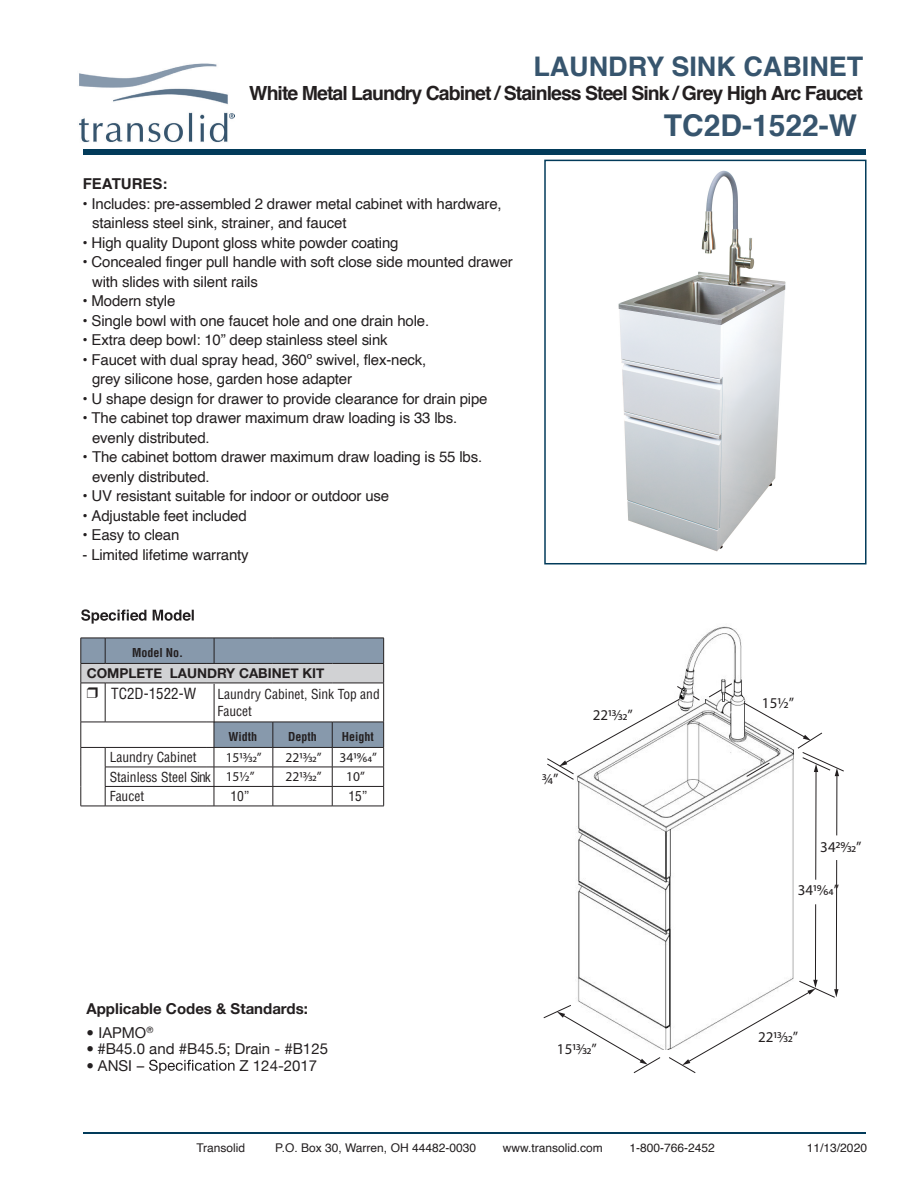
<style>
.page{position:relative;width:918px;height:1188px;background:#fff}
.page>*{position:absolute;margin:0;border:0;box-sizing:border-box;transform-origin:0 0}
.t1{font:700 30px "Helvetica";color:#37556e}
.t2{font:700 27px "Helvetica";color:#37556e}
.t3{font:700 19.5px "Helvetica";letter-spacing:-.05em;color:#231f20}
.t4{font:15px/19.5px "Helvetica";letter-spacing:-.01em;color:#231f20}
.t5{font:15px "Helvetica Neue";color:#231f20}
.t6{font:15px "Myriad Pro";color:#231f20}
.t7{font:700 15px "Helvetica Neue";color:#231f20}
.t8{font:condensed 15px "Helvetica";color:#231f20}
.t9{font:700 15px "Helvetica";color:#231f20}
.t10{font:condensed 13.5px/16.5px "Helvetica";color:#231f20}
.t11{font:13.5px/18.9px "Myriad Pro";color:#231f20}
.t12{font:700 13.5px "Helvetica Neue";color:#231f20}
.t13{font:12px "Helvetica";color:#231f20}
.t14{font:700 condensed 12px "Helvetica";color:#231f20}
.s1{font-weight:700;font-stretch:condensed}
</style>
<div class="page">
<svg style="left:149px;top:1060px;width:86px;height:14px"></svg>
<img style="left:79px;top:63px;width:156px;height:87px">
<svg style="left:81px;top:638px;width:303px;height:169px"></svg>
<hr style="left:105px;top:786px;width:102px;height:1px;background:#231f20">
<div style="left:83px;top:150px;width:783px;height:5px;background:#023b5a"></div>
<hr style="left:83px;top:1132px;width:783px;height:2px;background:#023b5a">
<svg style="left:81px;top:609px;width:113px;height:15px"></svg>
<img style="left:683px;top:626px;width:59px;height:57px">
<svg style="left:543px;top:683px;width:301px;height:390px"></svg>
<svg style="left:618px;top:170px;width:168px;height:382px"></svg>
<div style="left:544px;top:160px;width:323px;height:404px;border:2px solid #023b5a"></div>
<p class="t9" style="left:83px;top:172px;width:86px">FEATURES:</p>
<h2 class="t2" style="left:533px;top:45px;width:332px">LAUNDRY SINK CABINET</h2>
<h1 class="t1" style="left:664px;top:101px;width:195px">TC2D-1522-W</h1>
<h3 class="t3" style="left:249px;top:77px;width:615px">White Metal Laundry Cabinet / Stainless Steel Sink / Grey High Arc Faucet</h3>
<p class="t4" style="left:92px;top:194px;width:411px;text-indent:-10px">• Includes: pre-assembled 2 drawer metal cabinet with hardware, stainless steel sink, strainer, and faucet</p>
<p class="t4" style="left:83px;top:233px;width:318px">• High quality Dupont gloss white powder coating</p>
<p class="t4" style="left:92px;top:253px;width:422px;text-indent:-10px">• Concealed finger pull handle with soft close side mounted drawer with slides with silent rails</p>
<p class="t4" style="left:83px;top:292px;width:94px">• Modern style</p>
<p class="t4" style="left:83px;top:311px;width:348px">• Single bowl with one faucet hole and one drain hole.</p>
<p class="t4" style="left:83px;top:331px;width:307px">• Extra deep bowl: 10” deep stainless steel sink</p>
<p class="t4" style="left:92px;top:350px;width:336px;text-indent:-10px">• Faucet with dual spray head, 360º swivel, flex-neck, grey silicone hose, garden hose adapter</p>
<p class="t4" style="left:83px;top:389px;width:407px">• U shape design for drawer to provide clearance for drain pipe</p>
<p class="t4" style="left:92px;top:409px;width:367px;text-indent:-10px">• The cabinet top drawer maximum draw loading is 33 lbs. evenly distributed.</p>
<p class="t4" style="left:92px;top:448px;width:392px;text-indent:-10px">• The cabinet bottom drawer maximum draw loading is 55 lbs. evenly distributed.</p>
<p class="t4" style="left:83px;top:487px;width:308px">• UV resistant suitable for indoor or outdoor use</p>
<p class="t4" style="left:83px;top:506px;width:166px">• Adjustable feet included</p>
<p class="t4" style="left:83px;top:526px;width:98px">• Easy to clean</p>
<p class="t4" style="left:83px;top:545px;width:168px">- Limited lifetime warranty</p>
<p class="t14" style="left:132px;top:645px;width:52px">Model No.</p>
<p class="t12" style="left:87px;top:663px;width:239px">COMPLETE LAUNDRY CABINET KIT</p>
<p class="t8" style="left:87px;top:685px;width:111px">❒ TC2D-1522-W</p>
<p class="t10" style="left:217px;top:686px;width:164px">Laundry Cabinet, Sink Top and<br>Faucet</p>
<p class="t14" style="left:229px;top:729px;width:30px">Width</p>
<p class="t14" style="left:288px;top:729px;width:30px">Depth</p>
<p class="t14" style="left:342px;top:729px;width:34px">Height</p>
<p class="t10" style="left:110px;top:749px;width:88px">Laundry Cabinet</p>
<p class="t11" style="left:226px;top:748px;width:37px">1513⁄32”<br>15½”</p>
<p class="t11" style="left:286px;top:748px;width:37px;line-height:18.5px">2213⁄32”<br>2213⁄32”</p>
<p class="t11" style="left:340px;top:748px;width:39px">3419⁄64”</p>
<p class="t11" style="left:346px;top:767px;width:20px">10”</p>
<p class="t10" style="left:110px;top:767px;width:103px;line-height:19.5px">Stainless Steel Sink<br>Faucet</p>
<p class="t10" style="left:231px;top:788px;width:20px">10”</p>
<p class="t10" style="left:349px;top:788px;width:20px">15”</p>
<p class="t6" style="left:542px;top:770px;width:18px">¾”</p>
<p class="t6" style="left:593px;top:706px;width:41px">2213⁄32”</p>
<p class="t7" style="left:87px;top:997px;width:223px">Applicable Codes &amp; Standards:</p>
<p class="t5" style="left:87px;top:1021px;width:68px"><span class="s1">•</span> IAPMO<sup>®</sup></p>
<p class="t5" style="left:87px;top:1038px;width:243px"><span class="s1">•</span> #B45.0 and #B45.5; Drain - #B125</p>
<p class="t5" style="left:87px;top:1054px;width:59px"><span class="s1">•</span> ANSI –</p>
<p class="t5" style="left:240px;top:1054px;width:79px">Z 124-2017</p>
<p class="t6" style="left:557px;top:1040px;width:41px">1513⁄32”</p>
<p class="t6" style="left:762px;top:693px;width:34px">15½”</p>
<p class="t6" style="left:820px;top:838px;width:43px">3429⁄32”</p>
<p class="t6" style="left:798px;top:881px;width:43px">3419⁄64”</p>
<p class="t6" style="left:758px;top:1027px;width:41px">2213⁄32”</p>
<p class="t13" style="left:196px;top:1138px;width:50px">Transolid</p>
<p class="t13" style="left:275px;top:1138px;width:202px">P.O. Box 30, Warren, OH 44482-0030</p>
<p class="t13" style="left:503px;top:1138px;width:102px">www.transolid.com</p>
<p class="t13" style="left:629px;top:1138px;width:87px">1-800-766-2452</p>
<p class="t13" style="left:807px;top:1138px;width:62px">11/13/2020</p>
</div>
